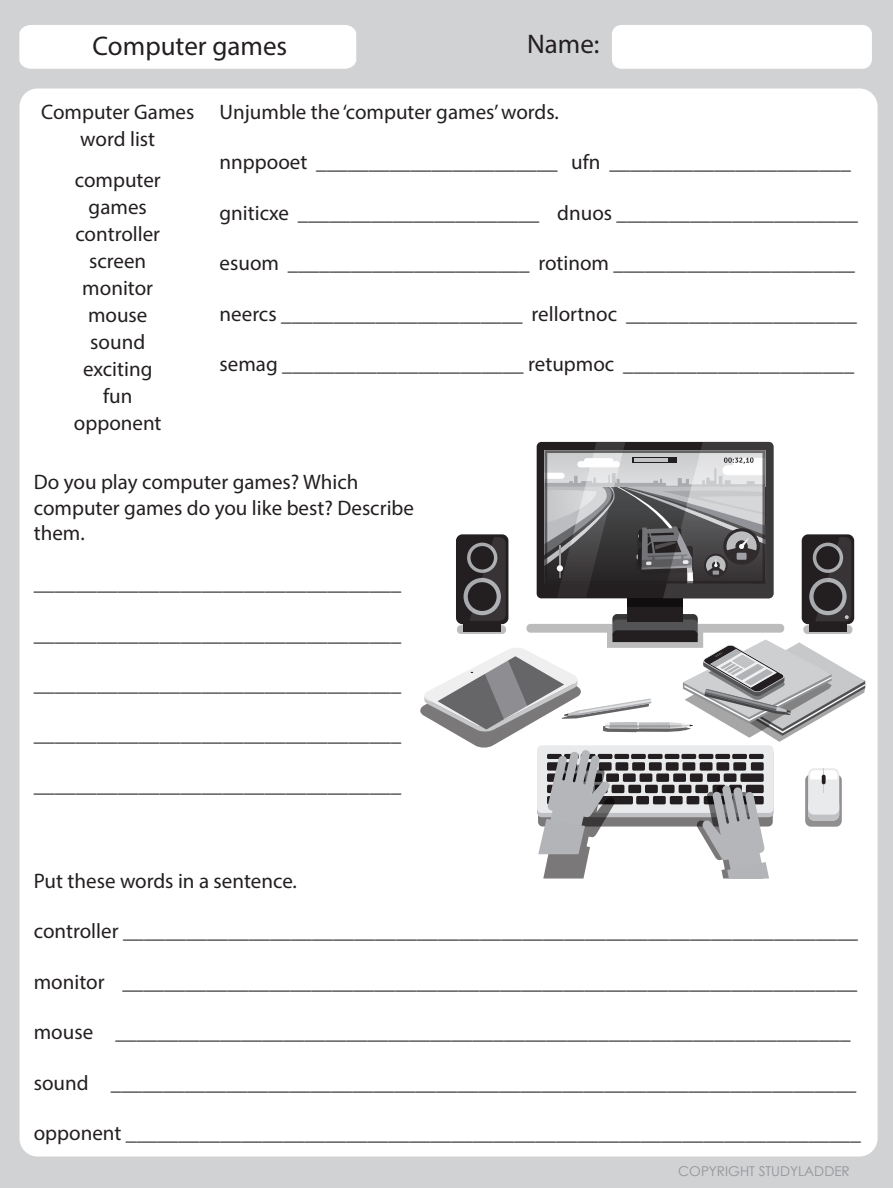
<style>
.page{position:relative;width:893px;height:1188px;background:#d1d2d4}
.page>*{position:absolute;margin:0;border:0;box-sizing:border-box;transform-origin:0 0}
.t1{font:27px "Myriad Pro";color:#231f20}
.t2{font:21px/27px "Myriad Pro";color:#231f20;text-align:center}
.t3{font:13.5px "Century Gothic";color:#939598}
</style>
<div class="page">
<div style="left:20px;top:89px;width:858px;height:1068px;background:#fff;border-radius:18px"></div>
<div style="left:613px;top:26px;width:258px;height:42px;background:#fff;border-radius:9px"></div>
<div style="left:612px;top:25px;width:260px;height:44px;border:2px solid #fff;border-radius:9px"></div>
<div style="left:19px;top:25px;width:338px;height:44px;background:#fff"></div>
<svg style="left:420px;top:442px;width:445px;height:437px"></svg>
<svg style="left:457px;top:625px;width:49px;height:9px"></svg>
<svg style="left:803px;top:625px;width:49px;height:9px"></svg>
<p class="t1" style="left:93px;top:29px;width:196px">Computer games</p>
<p class="t1" style="left:527px;top:27px;width:74px">Name:</p>
<p class="t2" style="left:41px;top:98px;width:155px">Computer Games word list</p>
<p class="t2" style="left:74px;top:166px;width:89px">computer games controller screen monitor mouse sound exciting fun opponent</p>
<p class="t2" style="left:220px;top:98px;width:341px">Unjumble the ‘computer games’ words.</p>
<p class="t2" style="left:220px;top:149px;width:633px">nnppooet _______________________ ufn _______________________</p>
<p class="t2" style="left:220px;top:199px;width:640px">gniticxe _______________________ dnuos _______________________</p>
<p class="t2" style="left:220px;top:249px;width:637px">esuom _______________________ rotinom _______________________</p>
<p class="t2" style="left:220px;top:300px;width:639px">neercs _______________________ rellortnoc ______________________</p>
<p class="t2" style="left:220px;top:350px;width:636px">semag _______________________ retupmoc ______________________</p>
<p class="t2" style="left:34px;top:469px;width:382px;line-height:25.2px;text-align:left">Do you play computer games? Which computer games do you like best? Describe them.</p>
<p class="t2" style="left:34px;top:569px;width:369px">___________________________________</p>
<p class="t2" style="left:34px;top:620px;width:369px">___________________________________</p>
<p class="t2" style="left:34px;top:670px;width:369px">___________________________________</p>
<p class="t2" style="left:34px;top:721px;width:369px">___________________________________</p>
<p class="t2" style="left:34px;top:771px;width:369px">___________________________________</p>
<p class="t2" style="left:34px;top:867px;width:265px">Put these words in a sentence.</p>
<p class="t2" style="left:34px;top:917px;width:826px">controller ______________________________________________________________________</p>
<p class="t2" style="left:34px;top:968px;width:825px">monitor ______________________________________________________________________</p>
<p class="t2" style="left:34px;top:1018px;width:818px">mouse ______________________________________________________________________</p>
<p class="t2" style="left:34px;top:1069px;width:824px">sound _______________________________________________________________________</p>
<p class="t2" style="left:34px;top:1119px;width:829px">opponent ______________________________________________________________________</p>
<p class="t3" style="left:678px;top:1161px;width:173px">COPYRIGHT STUDYLADDER</p>
</div>
